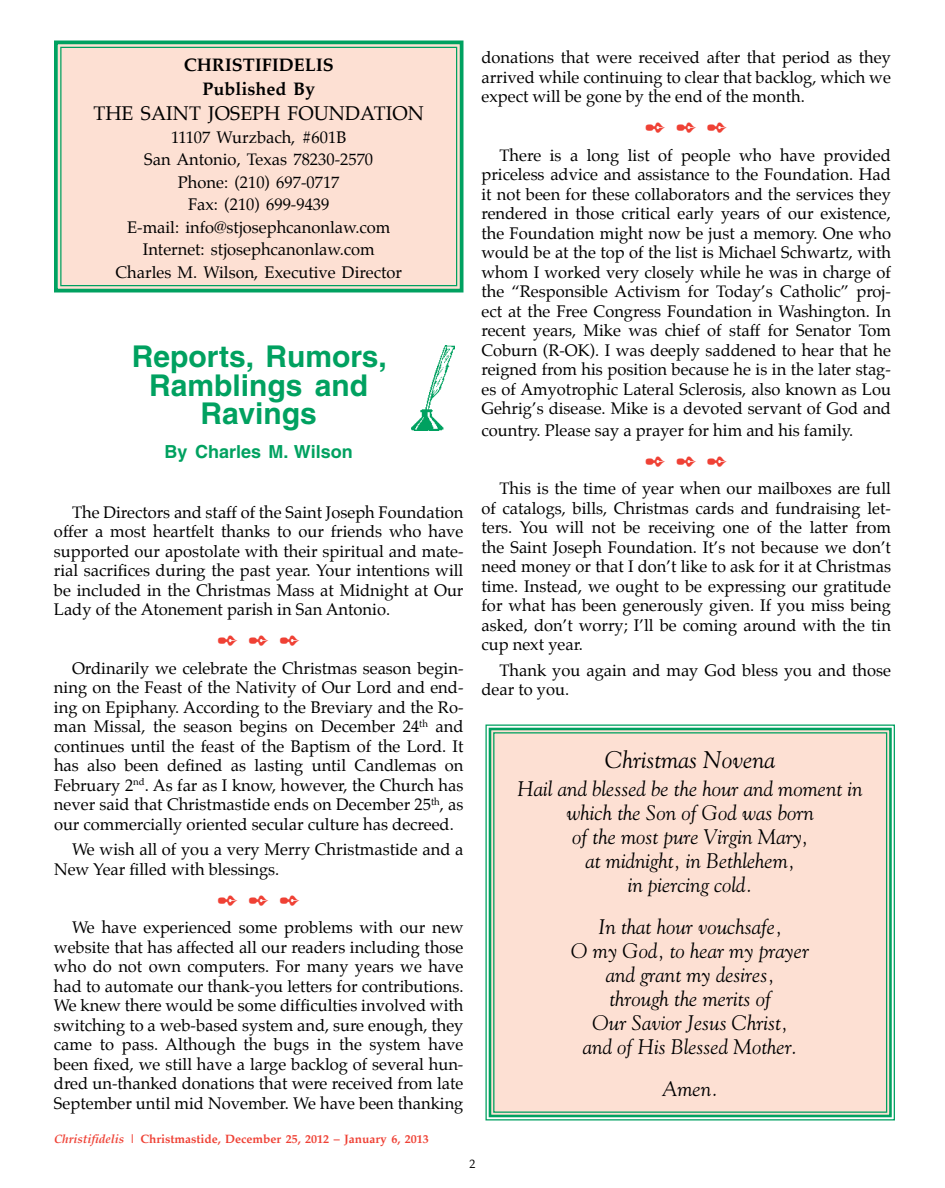
<style>
.page{position:relative;width:945px;height:1188px;background:#fff}
.page>*{position:absolute;margin:0;border:0;box-sizing:border-box;transform-origin:0 0}
.t1{font:700 30px/28.5px "Helvetica";color:#00a160;text-align:center}
.t2{font:italic 24px "Goudy";color:#000}
.t3{font:italic 21px/24px "Goudy";color:#000;text-align:center}
.t4{font:19.5px "Palatino";color:#000}
.t5{font:700 18px/24px "Palatino";color:#000;text-align:center}
.t6{font:700 18px "Helvetica";color:#00a160}
.t7{font:16.5px/19.5px "Palatino";color:#000;text-align:justify}
.t8{font:700 12px "Palatino";color:#ef4135}
.t9{font:12px "Palatino";color:#000}
.s1{font-style:italic}
</style>
<div class="page">
<svg style="left:54px;top:40px;width:410px;height:253px;background:#f0dccd"></svg>
<div style="left:60px;top:47px;width:397px;height:239px;border:1px solid #00a160"></div>
<img style="left:411px;top:346px;width:43px;height:85px">
<div style="left:485px;top:724px;width:410px;height:397px;background:#fde0d3"></div>
<div style="left:489px;top:728px;width:403px;height:389px;border:3px solid #00a160"></div>
<div style="left:493px;top:732px;width:394px;height:381px;border:1px solid #00a160"></div>
<p class="t5" style="left:184px;top:52px;width:151px">CHRISTIFIDELIS<br>Published By</p>
<p class="t4" style="left:93px;top:101px;width:332px">THE SAINT JOSEPH FOUNDATION</p>
<p class="t7" style="left:116px;top:127px;width:288px;line-height:22.5px;text-align:center">11107 Wurzbach, #601B<br>San Antonio, Texas 78230-2570<br>Phone: (210) 697-0717<br>Fax: (210) 699-9439<br>E-mail: info@stjosephcanonlaw.com<br>Internet: stjosephcanonlaw.com<br>Charles M. Wilson, Executive Director</p>
<h1 class="t1" style="left:132px;top:342px;width:256px">Reports, Rumors,<br>Ramblings and<br>Ravings</h1>
<p class="t6" style="left:165px;top:440px;width:190px">By Charles M. Wilson</p>
<p class="t7" style="left:54px;top:504px;width:411px;text-indent:18px">The Directors and staff of the Saint Joseph Foundation offer a most heartfelt thanks to our friends who have supported our apostolate with their spiritual and mate&shy;rial sacrifices during the past year. Your intentions will be included in the Christmas Mass at Midnight at Our Lady of the Atonement parish in San Antonio.</p>
<p class="t7" style="left:54px;top:660px;width:411px;text-indent:18px">Ordinarily we celebrate the Christmas season begin&shy;ning on the Feast of the Nativity of Our Lord and end&shy;ing on Epiphany. According to the Breviary and the Ro&shy;man Missal, the season begins on December 24<sup>th</sup> and continues until the feast of the Baptism of the Lord. It has also been defined as lasting until Candlemas on February 2<sup>nd</sup>. As far as I know, however, the Church has never said that Christmastide ends on December 25<sup>th</sup>, as our commercially oriented secular culture has decreed.</p>
<p class="t7" style="left:54px;top:841px;width:411px;text-indent:18px">We wish all of you a very Merry Christmastide and a<br>New Year filled with blessings.</p>
<p class="t7" style="left:54px;top:919px;width:411px;text-indent:18px">We have experienced some problems with our new website that has affected all our readers including those who do not own computers. For many years we have had to automate our thank-you letters for contributions.<br>We knew there would be some difficulties involved with switching to a web-based system and, sure enough, they came to pass. Although the bugs in the system have been fixed, we still have a large backlog of several hun&shy;dred un-thanked donations that were received from late September until mid November. We have been thanking</p>
<p class="t8" style="left:54px;top:1129px;width:376px"><span class="s1">Christifidelis</span> | Christmastide, December 25, 2012 – January 6, 2013</p>
<p class="t7" style="left:481px;top:49px;width:411px">donations that were received after that period as they arrived while continuing to clear that backlog, which we expect will be gone by the end of the month.</p>
<p class="t7" style="left:481px;top:147px;width:411px;text-indent:18px">There is a long list of people who have provided priceless advice and assistance to the Foundation. Had it not been for these collaborators and the services they rendered in those critical early years of our existence, the Foundation might now be just a memory. One who would be at the top of the list is Michael Schwartz, with whom I worked very closely while he was in charge of the “Responsible Activism for Today’s Catholic” proj&shy;ect at the Free Congress Foundation in Washington. In recent years, Mike was chief of staff for Senator Tom Coburn (R-OK). I was deeply saddened to hear that he reigned from his position because he is in the later stag&shy;es of Amyotrophic Lateral Sclerosis, also known as Lou Gehrig’s disease. Mike is a devoted servant of God and</p>
<p class="t7" style="left:481px;top:422px;width:373px">country. Please say a prayer for him and his family.</p>
<p class="t7" style="left:481px;top:480px;width:411px;text-indent:18px">This is the time of year when our mailboxes are full of catalogs, bills, Christmas cards and fundraising let&shy;ters. You will not be receiving one of the latter from the Saint Joseph Foundation. It’s not because we don’t need money or that I don’t like to ask for it at Christmas time. Instead, we ought to be expressing our gratitude for what has been generously given. If you miss being asked, don’t worry; I’ll be coming around with the tin cup next year.</p>
<p class="t7" style="left:481px;top:662px;width:411px;text-indent:18px">Thank you again and may God bless you and those dear to you.</p>
<h2 class="t2" style="left:605px;top:745px;width:171px">Christmas Novena</h2>
<p class="t3" style="left:518px;top:776px;width:347px">Hail and blessed be the hour and moment in which the Son of God was born<br>of the most pure Virgin Mary,<br>at midnight, in Bethlehem,<br>in piercing cold.</p>
<p class="t3" style="left:571px;top:914px;width:239px">In that hour vouchsafe,<br>O my God, to hear my prayer and grant my desires,<br>through the merits of<br>Our Savior Jesus Christ,<br>and of His Blessed Mother.</p>
<p class="t3" style="left:662px;top:1076px;width:57px">Amen.</p>
<p class="t9" style="left:469px;top:1156px;width:7px">2</p>
</div>
